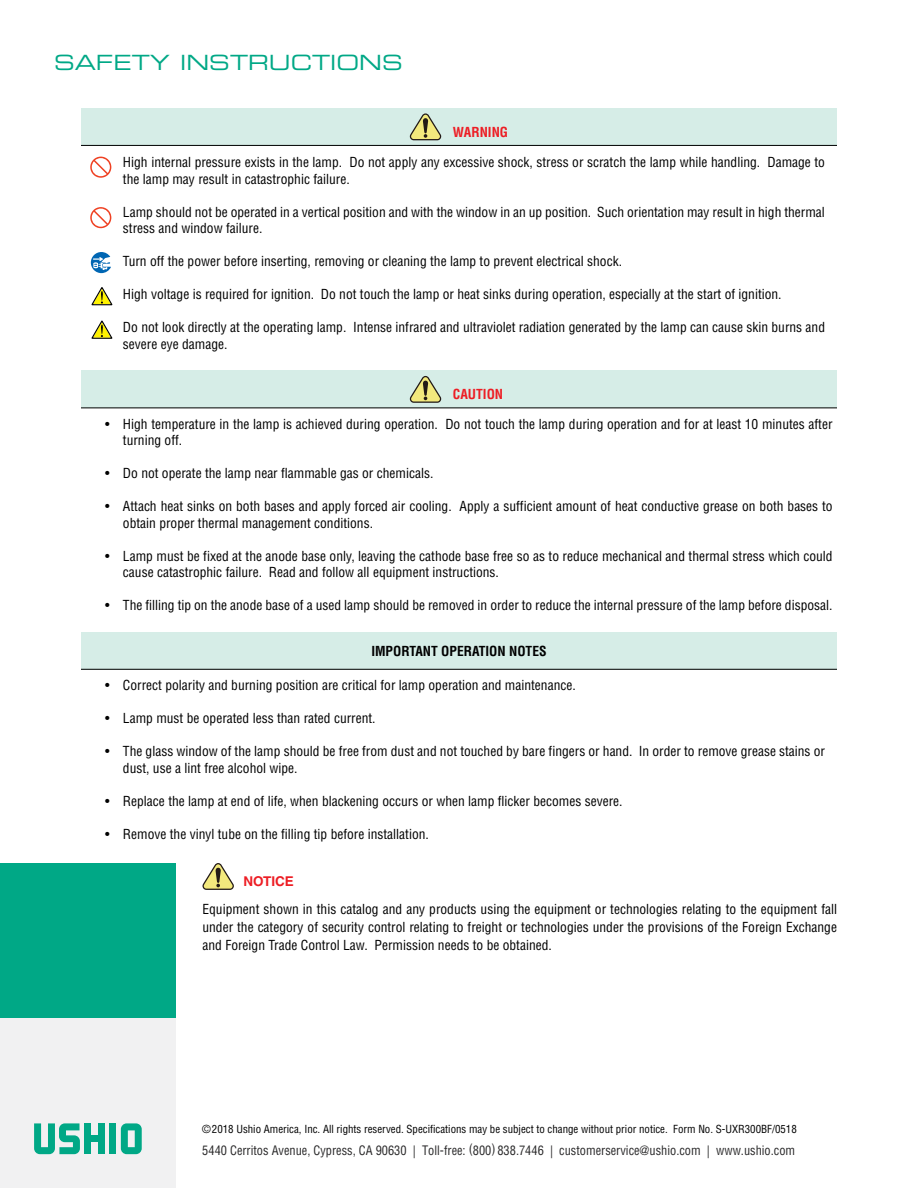
<style>
.page{position:relative;width:918px;height:1188px;background:#fff}
.page>*{position:absolute;margin:0;border:0;box-sizing:border-box;transform-origin:0 0}
.t1{font:21px "Eurostile LT Std Ex 2";color:#00a886}
.t2{font:condensed 13.5px/16.5px "Helvetica LT Std";color:#000}
.t3{font:700 condensed 13.5px "Helvetica LT Std";color:#000}
.t4{font:700 condensed 13.5px "Helvetica LT Std";color:#ed1d24}
.t5{font:700 13.5px "Helvetica LT Std";color:#ed1d24}
.t6{font:condensed 12.75px "Helvetica LT Std";color:#292829}
.t7{font:condensed 10.8px "Helvetica LT Std";color:#000}
</style>
<div class="page">
<div style="left:81px;top:108px;width:756px;height:38px;background:#d6ede7"></div>
<svg style="left:410px;top:113px;width:31px;height:27px"></svg>
<hr style="left:81px;top:145px;width:756px;height:1px;background:#000">
<svg style="left:202px;top:863px;width:32px;height:27px"></svg>
<svg style="left:91px;top:287px;width:22px;height:18px"></svg>
<svg style="left:91px;top:320px;width:22px;height:19px"></svg>
<svg style="left:90px;top:157px;width:21px;height:21px"></svg>
<svg style="left:90px;top:207px;width:21px;height:21px"></svg>
<svg style="left:91px;top:252px;width:20px;height:21px"></svg>
<div style="left:81px;top:370px;width:756px;height:38px;background:#d6ede7"></div>
<svg style="left:410px;top:376px;width:31px;height:27px"></svg>
<hr style="left:81px;top:408px;width:756px;height:1px;background:#000">
<div style="left:81px;top:632px;width:756px;height:38px;background:#d6ede7"></div>
<hr style="left:81px;top:669px;width:756px;height:1px;background:#000">
<div style="left:0;top:863px;width:176px;height:156px;background:#00a886"></div>
<div style="left:0;top:1019px;width:176px;height:169px;background:#f1f1f2"></div>
<div style="left:91px;top:1135px;width:7px;height:7px;background:#00a886"></div>
<div style="left:98px;top:1123px;width:7px;height:31px;background:#00a886"></div>
<div style="left:84px;top:1123px;width:7px;height:31px;background:#00a886"></div>
<div style="left:109px;top:1123px;width:7px;height:31px;background:#00a886"></div>
<svg style="left:121px;top:1123px;width:21px;height:31px"></svg>
<svg style="left:34px;top:1123px;width:46px;height:31px"></svg>
<h1 class="t1" style="left:54px;top:48px;width:350px">SAFETY INSTRUCTIONS</h1>
<p class="t4" style="left:453px;top:123px;width:57px">WARNING</p>
<p class="t2" style="left:123px;top:154px;width:704px">High internal pressure exists in the lamp. Do not apply any excessive shock, stress or scratch the lamp while handling. Damage to the lamp may result in catastrophic failure.</p>
<p class="t2" style="left:123px;top:204px;width:703px">Lamp should not be operated in a vertical position and with the window in an up position. Such orientation may result in high thermal stress and window failure.</p>
<p class="t2" style="left:123px;top:253px;width:501px">Turn off the power before inserting, removing or cleaning the lamp to prevent electrical shock.</p>
<p class="t2" style="left:123px;top:286px;width:660px">High voltage is required for ignition. Do not touch the lamp or heat sinks during operation, especially at the start of ignition.</p>
<p class="t2" style="left:123px;top:319px;width:704px">Do not look directly at the operating lamp. Intense infrared and ultraviolet radiation generated by the lamp can cause skin burns and severe eye damage.</p>
<p class="t4" style="left:453px;top:386px;width:52px">CAUTION</p>
<p class="t2" style="left:123px;top:416px;width:711px;text-indent:-18px">• High temperature in the lamp is achieved during operation. Do not touch the lamp during operation and for at least 10 minutes after turning off.</p>
<p class="t2" style="left:105px;top:465px;width:330px">• Do not operate the lamp near flammable gas or chemicals.</p>
<p class="t2" style="left:123px;top:498px;width:711px;text-indent:-18px">• Attach heat sinks on both bases and apply forced air cooling. Apply a sufficient amount of heat conductive grease on both bases to obtain proper thermal management conditions.</p>
<p class="t2" style="left:123px;top:547px;width:711px;text-indent:-18px">• Lamp must be fixed at the anode base only, leaving the cathode base free so as to reduce mechanical and thermal stress which could cause catastrophic failure. Read and follow all equipment instructions.</p>
<p class="t2" style="left:105px;top:597px;width:729px">• The filling tip on the anode base of a used lamp should be removed in order to reduce the internal pressure of the lamp before disposal.</p>
<p class="t3" style="left:371px;top:642px;width:177px">IMPORTANT OPERATION NOTES</p>
<p class="t2" style="left:105px;top:677px;width:472px">• Correct polarity and burning position are critical for lamp operation and maintenance.</p>
<p class="t2" style="left:105px;top:710px;width:272px">• Lamp must be operated less than rated current.</p>
<p class="t2" style="left:123px;top:743px;width:704px;text-indent:-18px">• The glass window of the lamp should be free from dust and not touched by bare fingers or hand. In order to remove grease stains or dust, use a lint free alcohol wipe.</p>
<p class="t2" style="left:105px;top:792px;width:519px">• Replace the lamp at end of life, when blackening occurs or when lamp flicker becomes severe.</p>
<p class="t2" style="left:105px;top:825px;width:325px">• Remove the vinyl tube on the filling tip before installation.</p>
<p class="t5" style="left:244px;top:873px;width:52px">NOTICE</p>
<p class="t2" style="left:202px;top:900px;width:636px;line-height:18px;text-align:justify">Equipment shown in this catalog and any products using the equipment or technologies relating to the equipment fall under the category of security control relating to freight or technologies under the provisions of the Foreign Exchange and Foreign Trade Control Law. Permission needs to be obtained.</p>
<p class="t7" style="left:202px;top:1122px;width:596px">©2018 Ushio America, Inc. All rights reserved. Specifications may be subject to change without prior notice. Form No. S-UXR300BF/0518</p>
<p class="t6" style="left:202px;top:1142px;width:594px">5440 Cerritos Avenue, Cypress, CA 90630 | Toll-free: (800) 838.7446 | customerservice@ushio.com | www.ushio.com</p>
</div>
